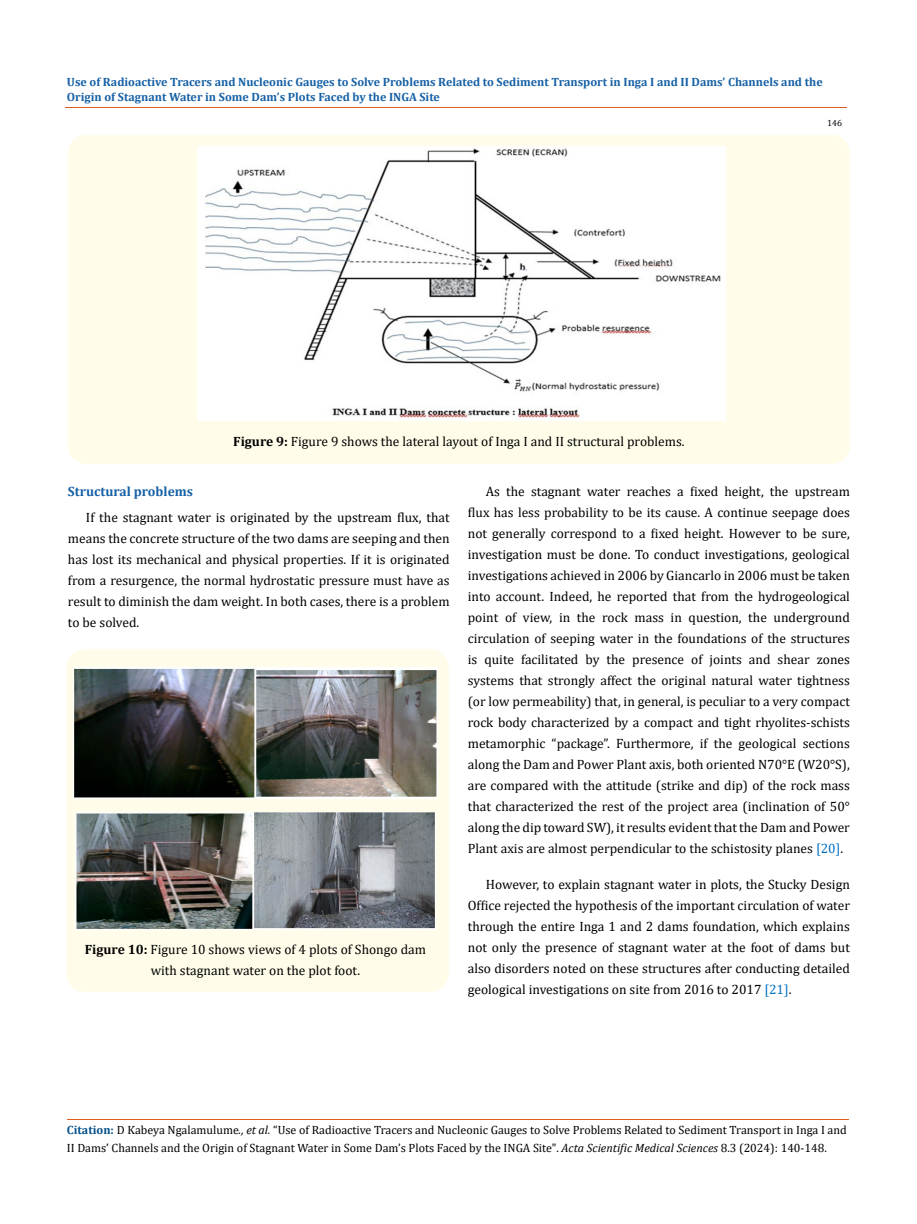
<style>
.page{position:relative;width:917px;height:1224px;background:#fff}
.page>*{position:absolute;margin:0;border:0;box-sizing:border-box;transform-origin:0 0}
.t1{font:13.5px/21px "Cambria";color:#000;text-align:justify}
.t2{font:700 13.5px "Cambria";color:#1560a6}
.t3{font:12px/18px "Cambria";color:#000}
.t4{font:700 12px/15px "Cambria";color:#1560a6}
.t5{font:9px "Cambria";color:#000}
.s1{font-weight:700}
.s2{color:#0070c0}
.s3{font-weight:700;color:#035089}
.s4{font-style:italic}
</style>
<div class="page">
<div style="left:68px;top:135px;width:781px;height:329px;background:#fffde9;border-radius:18px"></div>
<img style="left:197px;top:147px;width:528px;height:273px">
<div style="left:66px;top:649px;width:382px;height:343px;background:#fffde9;border-radius:18px"></div>
<img style="left:73px;top:667px;width:364px;height:131px">
<img style="left:75px;top:813px;width:360px;height:117px">
<hr style="left:65px;top:108px;width:782px;height:1px;background:#e05d1a">
<hr style="left:67px;top:1119px;width:781px;height:1px;background:#e05d1a">
<p class="t4" style="left:67px;top:74px;width:757px">Use of Radioactive Tracers and Nucleonic Gauges to Solve Problems Related to Sediment Transport in Inga I and II Dams’ Channels and the<br>Origin of Stagnant Water in Some Dam’s Plots Faced by the INGA Site</p>
<p class="t1" style="left:233px;top:431px;width:453px"><span class="s1">Figure 9:</span> Figure 9 shows the lateral layout of Inga I and II structural problems.</p>
<p class="t5" style="left:827px;top:118px;width:16px">146</p>
<p class="t2" style="left:68px;top:482px;width:127px">Structural problems</p>
<p class="t1" style="left:68px;top:507px;width:383px;text-indent:18px">If the stagnant water is originated by the upstream flux, that means the concrete structure of the two dams are seeping and then has lost its mechanical and physical properties. If it is originated from a resurgence, the normal hydrostatic pressure must have as result to diminish the dam weight. In both cases, there is a problem to be solved.</p>
<p class="t1" style="left:85px;top:939px;width:342px;text-align:center"><span class="s1">Figure 10:</span> Figure 10 shows views of 4 plots of Shongo dam with stagnant water on the plot foot.</p>
<p class="t1" style="left:468px;top:481px;width:383px;text-indent:18px">As the stagnant water reaches a fixed height, the upstream flux has less probability to be its cause. A continue seepage does not generally correspond to a fixed height. However to be sure, investigation must be done. To conduct investigations, geological investigations achieved in 2006 by Giancarlo in 2006 must be taken into account. Indeed, he reported that from the hydrogeological point of view, in the rock mass in question, the underground circulation of seeping water in the foundations of the structures is quite facilitated by the presence of joints and shear zones systems that strongly affect the original natural water tightness (or low permeability) that, in general, is peculiar to a very compact rock body characterized by a compact and tight rhyolites-schists metamorphic “package”. Furthermore, if the geological sections along the Dam and Power Plant axis, both oriented N70°E (W20°S), are compared with the attitude (strike and dip) of the rock mass that characterized the rest of the project area (inclination of 50° along the dip toward SW), it results evident that the Dam and Power Plant axis are almost perpendicular to the schistosity planes <span class="s2">[20]</span>.</p>
<p class="t1" style="left:468px;top:874px;width:383px;text-indent:18px">However, to explain stagnant water in plots, the Stucky Design Office rejected the hypothesis of the important circulation of water through the entire Inga 1 and 2 dams foundation, which explains not only the presence of stagnant water at the foot of dams but also disorders noted on these structures after conducting detailed geological investigations on site from 2016 to 2017 <span class="s2">[21]</span>.</p>
<p class="t3" style="left:67px;top:1121px;width:781px"><span class="s3">Citation:</span> D Kabeya Ngalamulume<span class="s4">., et al.</span> “Use of Radioactive Tracers and Nucleonic Gauges to Solve Problems Related to Sediment Transport in Inga I and<br>II Dams’ Channels and the Origin of Stagnant Water in Some Dam’s Plots Faced by the INGA Site". <span class="s4">Acta Scientific Medical Sciences</span> 8.3 (2024): 140-148.</p>
</div>
